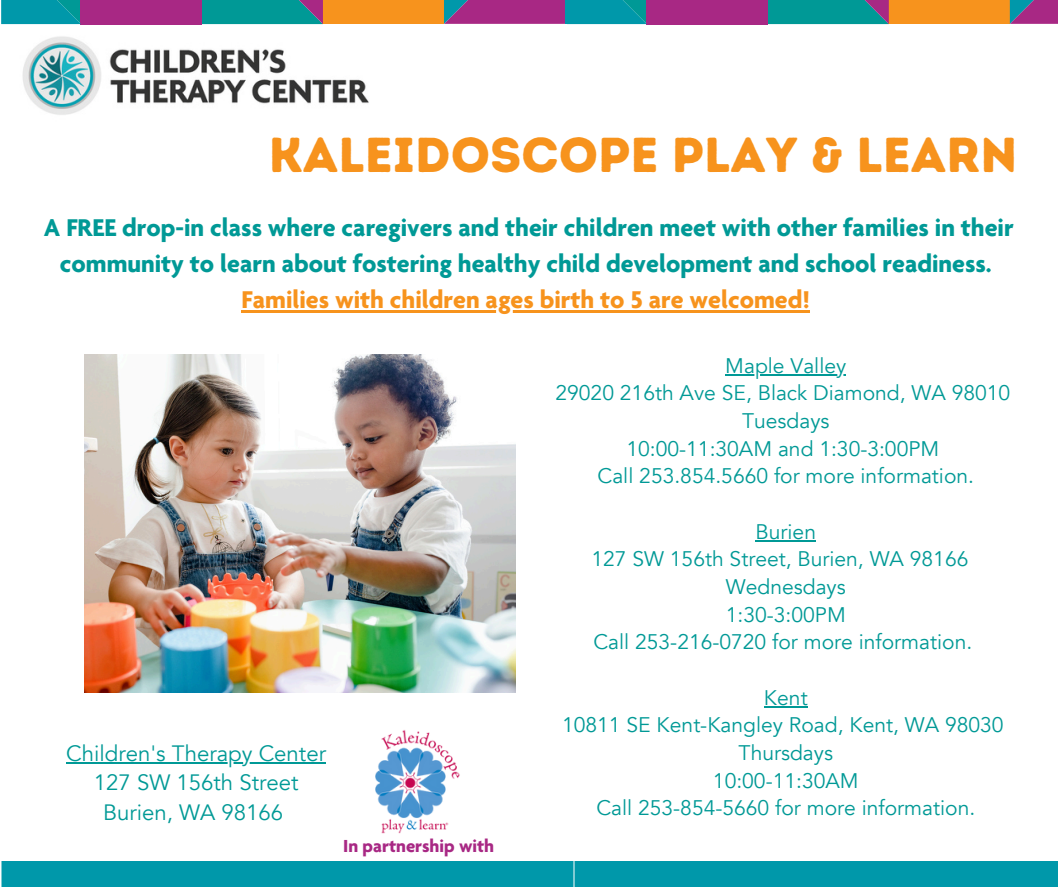
<style>
.page{position:relative;width:1058px;height:887px;background:#fff}
.page>*{position:absolute;margin:0;border:0;box-sizing:border-box;transform-origin:0 0}
.t1{font:49.05px "Intro Rust Base";color:#f7931d}
.t2{font:700 26.25px/36px "Agenda";color:#009996;text-align:center}
.t3{font:22.2px/29.2px "Avenir";color:#009996;text-align:center}
.t4{font:21px/27.6px "Avenir";color:#009996;text-align:center}
.t5{font:700 18.9px "Agenda";color:#a82884}
.s1{color:#f7931d}
</style>
<div class="page">
<div style="left:1px;top:861px;width:1057px;height:25px;background:#0098aa"></div>
<img style="left:1px;top:24px;width:368px;height:91px">
<div style="left:323px;top:0;width:121px;height:24px;background:#f7931d"></div>
<div style="left:81px;top:0;width:121px;height:24px;background:#a82884"></div>
<svg style="left:202px;top:0;width:121px;height:24px;background:#118d94"></svg>
<svg style="left:1px;top:0;width:80px;height:24px;background:#0397a7"></svg>
<img style="left:376px;top:730px;width:84px;height:103px">
<img style="left:84px;top:355px;width:431px;height:337px">
<div style="left:888px;top:0;width:121px;height:24px;background:#f7931d"></div>
<div style="left:647px;top:0;width:121px;height:24px;background:#a82884"></div>
<div style="left:1009px;top:0;width:49px;height:24px;background:#a82884"></div>
<svg style="left:768px;top:0;width:120px;height:24px;background:#108e94"></svg>
<svg style="left:444px;top:0;width:203px;height:24px;background:#5b5c94"></svg>
<svg style="left:1009px;top:0;width:30px;height:24px"></svg>
<hr style="left:241px;top:310px;width:149px;height:2px;background:#f7931d">
<hr style="left:390px;top:310px;width:420px;height:2px;background:#f7931d">
<hr style="left:66px;top:762px;width:260px;height:1px;background:#009996">
<hr style="left:725px;top:374px;width:121px;height:1px;background:#009996">
<hr style="left:755px;top:540px;width:61px;height:1px;background:#009996">
<hr style="left:764px;top:706px;width:43px;height:1px;background:#009996">
<p class="t1" style="left:269px;top:126px;width:750px">KALEIDOSCOPE PLAY &amp; LEARN</p>
<h3 class="t2" style="left:44px;top:213px;width:971px">A FREE drop-in class where caregivers and their children meet with other families in their community to learn about fostering healthy child development and school readiness.<br><span class="s1">Families with children ages birth to 5 are welcomed!</span></h3>
<p class="t3" style="left:66px;top:739px;width:261px">Children's Therapy Center<br>127 SW 156th Street<br>Burien, WA 98166</p>
<p class="t5" style="left:343px;top:838px;width:152px">In partnership with</p>
<p class="t4" style="left:555px;top:352px;width:456px">Maple Valley<br>29020 216th Ave SE, Black Diamond, WA 98010<br>Tuesdays<br>10:00-11:30AM and 1:30-3:00PM<br>Call 253.854.5660 for more information.</p>
<p class="t4" style="left:591px;top:518px;width:382px">Burien<br>127 SW 156th Street, Burien, WA 98166<br>Wednesdays<br>1:30-3:00PM<br>Call 253-216-0720 for more information.</p>
<p class="t4" style="left:562px;top:684px;width:443px">Kent<br>10811 SE Kent-Kangley Road, Kent, WA 98030<br>Thursdays<br>10:00-11:30AM<br>Call 253-854-5660 for more information.</p>
</div>
